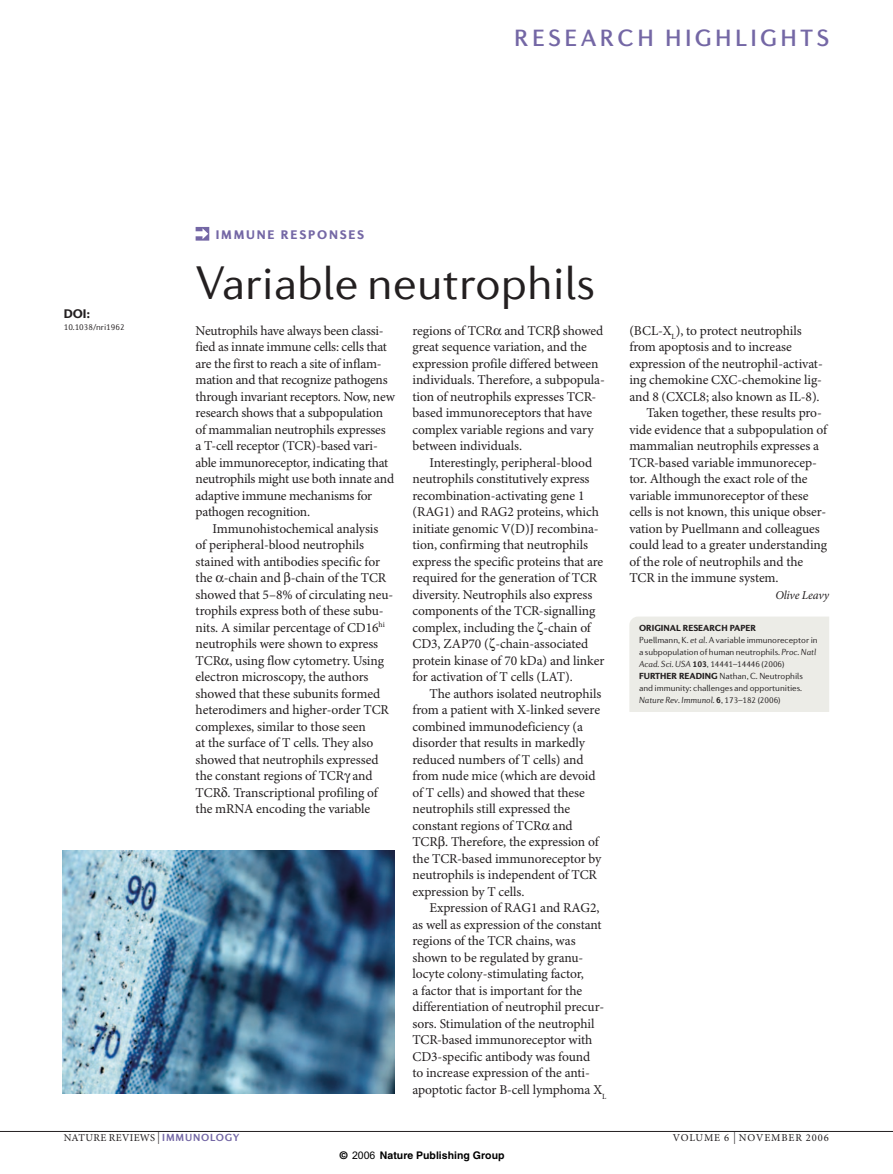
<style>
.page{position:relative;width:893px;height:1174px;background:#fff}
.page>*{position:absolute;margin:0;border:0;box-sizing:border-box;transform-origin:0 0}
.t1{font:300 48px "Diverda Sans LT Std";color:#231f20}
.t2{font:500 24px "Diverda Sans LT Std";letter-spacing:.14em;color:#7467a5}
.t3{font:13.5px/16.5px "Minion Pro";letter-spacing:-.005em;color:#231f20}
.t4{font:900 12.75px "Diverda Sans LT Std";letter-spacing:.14em;color:#7467a5}
.t5{font:900 12.75px "Diverda Sans LT Std";color:#231f20}
.t6{font:italic 12px "Minion Pro";letter-spacing:-.01em;color:#231f20}
.t7{font:700 10.5px "Helvetica";color:#000}
.t8{font:10.5px "Minion Pro";letter-spacing:.03em;color:#231f20}
.t9{font:10.5px "Minion Pro";letter-spacing:.085em;color:#231f20}
.t10{font:300 9px/12px "Diverda Sans LT Std";letter-spacing:-.005em;color:#231f20}
.s1{font-weight:900}
.s2{font-style:italic}
.s3{font-weight:700}
.s4{font-size:12px}
.s5{font-family:"Diverda Sans LT Std";font-weight:700;color:#7467a5}
.s6{font-family:"Arial";font-weight:400}
</style>
<div class="page">
<hr style="left:0;top:1131px;width:893px;height:1px;background:#231f20">
<div style="left:629px;top:616px;width:200px;height:96px;background:#ecece7"></div>
<svg style="left:196px;top:227px;width:13px;height:14px"></svg>
<img style="left:62px;top:850px;width:333px;height:243px">
<h2 class="t2" style="left:514px;top:29px;width:316px">RESEARCH HIGHLIGHTS</h2>
<p class="t4" style="left:216px;top:230px;width:150px">IMMUNE RESPONSES</p>
<h1 class="t1" style="left:196px;top:264px;width:401px">Variable neutrophils</h1>
<p class="t5" style="left:64px;top:309px;width:28px">DOI:</p>
<p class="t10" style="left:64px;top:322px;width:62px">10.1038/nri1962</p>
<p class="t3" style="left:196px;top:323px;width:201px">Neutrophils have always been classi&shy;fied as innate immune cells: cells that are the first to reach a site of inflam&shy;mation and that recognize pathogens through invariant receptors. Now, new research shows that a subpopulation of mammalian neutrophils expresses<br>a T-cell receptor (TCR)-based vari&shy;able immunoreceptor, indicating that neutrophils might use both innate and adaptive immune mechanisms for pathogen recognition.</p>
<p class="t3" style="left:196px;top:521px;width:199px;text-indent:17px">Immunohistochemical analysis<br>of peripheral-blood neutrophils stained with antibodies specific for the -chain and -chain of the TCR showed that 5–8% of circulating neu&shy;trophils express both of these subu&shy;nits. A similar percentage of CD16<sup>hi </sup>neutrophils were shown to express TCR , using flow cytometry. Using electron microscopy, the authors showed that these subunits formed heterodimers and higher-order TCR complexes, similar to those seen<br>at the surface of T cells. They also showed that neutrophils expressed the constant regions of TCR and TCR . Transcriptional profiling of the mRNA encoding the variable</p>
<p class="t3" style="left:412px;top:323px;width:194px">regions of TCR and TCR showed great sequence variation, and the expression profile differed between individuals. Therefore, a subpopula&shy;tion of neutrophils expresses TCR&shy;based immunoreceptors that have complex variable regions and vary between individuals.</p>
<p class="t3" style="left:412px;top:455px;width:193px;text-indent:17px">Interestingly, peripheral-blood neutrophils constitutively express recombination-activating gene 1 (RAG1) and RAG2 proteins, which initiate genomic V(D)J recombina&shy;tion, confirming that neutrophils express the specific proteins that are required for the generation of TCR diversity. Neutrophils also express components of the TCR-signalling complex, including the -chain of CD3, ZAP70 ( -chain-associated protein kinase of 70 kDa) and linker for activation of T cells (LAT).</p>
<p class="t3" style="left:412px;top:686px;width:190px;text-indent:17px">The authors isolated neutrophils from a patient with X-linked severe combined immunodeficiency (a disorder that results in markedly reduced numbers of T cells) and from nude mice (which are devoid of T cells) and showed that these neutrophils still expressed the constant regions of TCR and<br>TCR . Therefore, the expression of the TCR-based immunoreceptor by neutrophils is independent of TCR expression by T cells.</p>
<p class="t3" style="left:412px;top:901px;width:196px;text-indent:17px">Expression of RAG1 and RAG2, as well as expression of the constant regions of the TCR chains, was shown to be regulated by granu&shy;locyte colony-stimulating factor,<br>a factor that is important for the differentiation of neutrophil precur&shy;sors. Stimulation of the neutrophil TCR-based immunoreceptor with CD3-specific antibody was found<br>to increase expression of the anti&shy;apoptotic factor B-cell lymphoma X<sub>L</sub></p>
<p class="t3" style="left:629px;top:323px;width:174px">(BCL-X<sub>L</sub>), to protect neutrophils</p>
<p class="t3" style="left:629px;top:340px;width:164px">from apoptosis and to increase</p>
<p class="t3" style="left:629px;top:356px;width:195px">expression of the neutrophil-activat-</p>
<p class="t3" style="left:629px;top:373px;width:194px">ing chemokine CXC-chemokine lig-</p>
<p class="t3" style="left:629px;top:389px;width:192px">and 8 (CXCL8; also known as IL-8).</p>
<p class="t3" style="left:646px;top:406px;width:177px">Taken together, these results pro-</p>
<p class="t3" style="left:629px;top:422px;width:199px">vide evidence that a subpopulation of</p>
<p class="t3" style="left:629px;top:439px;width:191px">mammalian neutrophils expresses a</p>
<p class="t3" style="left:629px;top:455px;width:189px">TCR-based variable immunorecep-</p>
<p class="t3" style="left:629px;top:472px;width:180px">tor. Although the exact role of the</p>
<p class="t3" style="left:629px;top:488px;width:181px">variable immunoreceptor of these</p>
<p class="t3" style="left:629px;top:505px;width:199px">cells is not known, this unique obser-</p>
<p class="t3" style="left:629px;top:521px;width:192px">vation by Puellmann and colleagues</p>
<p class="t3" style="left:629px;top:538px;width:199px">could lead to a greater understanding</p>
<p class="t3" style="left:629px;top:554px;width:175px">of the role of neutrophils and the</p>
<p class="t3" style="left:629px;top:571px;width:151px">TCR in the immune system.</p>
<p class="t6" style="left:775px;top:590px;width:55px">Olive Leavy</p>
<p class="t10" style="left:639px;top:623px;width:180px"><span class="s1">ORIGINAL RESEARCH PAPER<br></span>Puellmann, K. <span class="s2">et al</span>. A variable immunoreceptor in a subpopulation of human neutrophils. <span class="s2">Proc. Natl Acad. Sci. USA</span> <span class="s3">103</span>, 14441–14446 (2006)<br><span class="s1">FURTHER READING</span> Nathan, C. Neutrophils and immunity: challenges and opportunities.<br><span class="s2">Nature Rev. Immunol.</span> <span class="s3">6</span>, 173–182 (2006)</p>
<p class="t8" style="left:64px;top:1133px;width:177px">NATURE REVIEWS <span class="s4">|</span> <span class="s5">IMMUNOLOGY</span></p>
<p class="t9" style="left:673px;top:1133px;width:157px">VOLUME 6 <span class="s4">|</span> NOVEMBER 2006</p>
<p class="t7" style="left:340px;top:1148px;width:166px">© <span class="s6">2006</span> Nature Publishing Group</p>
</div>
